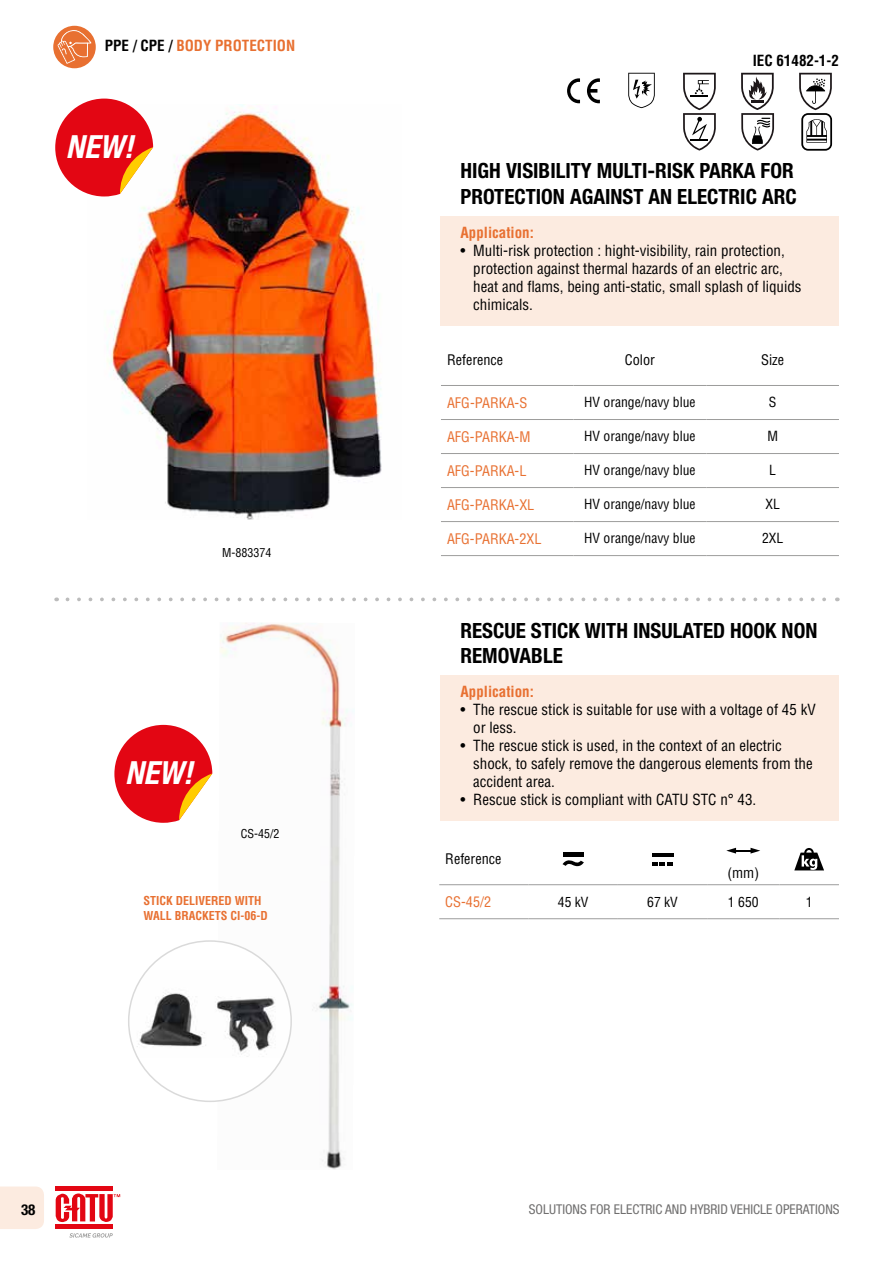
<style>
.page{position:relative;width:893px;height:1263px;background:#fff}
.page>*{position:absolute;margin:0;border:0;box-sizing:border-box;transform-origin:0 0}
.t1{font:italic 700 condensed 31.95px "Helvetica Neue LT Std";color:#fff}
.t2{font:700 condensed 21px/25.5px "Helvetica Neue LT Std";color:#000}
.t3{font:condensed 15px/18px "Helvetica LT Std";color:#000}
.t4{font:700 condensed 15px "Helvetica LT Std";color:#e87031}
.t5{font:700 condensed 15px "Helvetica LT Std";color:#000}
.t6{font:700 condensed 15px "Helvetica Neue LT Std";color:#000}
.t7{font:condensed 14.25px "Helvetica LT Std";color:#e87031}
.t8{font:condensed 14.25px "Helvetica LT Std";color:#000}
.t9{font:condensed 13.65px "Helvetica LT Std";color:#000}
.t10{font:condensed 13.5px "Helvetica Neue LT Std";color:#706f6f}
.t11{font:700 condensed 12px/15px "Helvetica LT Std";color:#e87031}
.t12{font:condensed 12px "Helvetica LT Std";color:#000}
.s1{color:#000}
</style>
<div class="page">
<div style="left:0;top:1186px;width:44px;height:43px;background:#fcebe0"></div>
<div style="left:55px;top:1186px;width:58px;height:5px;background:#e30613"></div>
<div style="left:55px;top:1224px;width:58px;height:5px;background:#e30613"></div>
<svg style="left:56px;top:1193px;width:64px;height:29px"></svg>
<svg style="left:69px;top:1233px;width:44px;height:4px"></svg>
<div style="left:440px;top:216px;width:399px;height:109px;background:#fcebe0"></div>
<div style="left:440px;top:675px;width:399px;height:146px;background:#fcebe0"></div>
<hr style="left:439px;top:918px;width:90px;height:1px;background:#9d9d9c">
<hr style="left:529px;top:918px;width:89px;height:1px;background:#9d9d9c">
<hr style="left:618px;top:918px;width:89px;height:1px;background:#9d9d9c">
<hr style="left:707px;top:918px;width:72px;height:1px;background:#9d9d9c">
<hr style="left:779px;top:918px;width:60px;height:1px;background:#9d9d9c">
<svg style="left:439px;top:847px;width:400px;height:38px"></svg>
<img style="left:219px;top:623px;width:135px;height:546px">
<div style="left:129px;top:941px;width:162px;height:160px;background:#fff;border-radius:50%"></div>
<img style="left:129px;top:970px;width:162px;height:87px">
<div style="left:53px;top:26px;width:43px;height:42px;background:#e87031;border-radius:50%"></div>
<svg style="left:57px;top:29px;width:34px;height:35px"></svg>
<hr style="left:441px;top:385px;width:133px;height:1px;background:#9d9d9c">
<hr style="left:574px;top:385px;width:132px;height:1px;background:#9d9d9c">
<hr style="left:706px;top:385px;width:133px;height:1px;background:#9d9d9c">
<hr style="left:441px;top:419px;width:133px;height:1px;background:#9d9d9c">
<hr style="left:574px;top:419px;width:132px;height:1px;background:#9d9d9c">
<hr style="left:441px;top:453px;width:133px;height:1px;background:#9d9d9c">
<hr style="left:574px;top:453px;width:132px;height:1px;background:#9d9d9c">
<hr style="left:441px;top:487px;width:133px;height:1px;background:#9d9d9c">
<hr style="left:574px;top:487px;width:132px;height:1px;background:#9d9d9c">
<hr style="left:441px;top:521px;width:133px;height:1px;background:#9d9d9c">
<hr style="left:574px;top:521px;width:132px;height:1px;background:#9d9d9c">
<hr style="left:441px;top:555px;width:133px;height:1px;background:#9d9d9c">
<hr style="left:574px;top:555px;width:132px;height:1px;background:#9d9d9c">
<hr style="left:706px;top:419px;width:133px;height:1px;background:#9d9d9c">
<hr style="left:706px;top:453px;width:133px;height:1px;background:#9d9d9c">
<hr style="left:706px;top:487px;width:133px;height:1px;background:#9d9d9c">
<hr style="left:706px;top:521px;width:133px;height:1px;background:#9d9d9c">
<hr style="left:706px;top:555px;width:133px;height:1px;background:#9d9d9c">
<img style="left:98px;top:105px;width:284px;height:415px">
<svg style="left:567px;top:78px;width:13px;height:25px"></svg>
<svg style="left:587px;top:78px;width:13px;height:25px"></svg>
<svg style="left:628px;top:73px;width:27px;height:35px"></svg>
<svg style="left:683px;top:73px;width:33px;height:77px"></svg>
<svg style="left:741px;top:73px;width:33px;height:77px"></svg>
<svg style="left:799px;top:73px;width:33px;height:77px"></svg>
<svg style="left:67px;top:597px;width:759px;height:4px"></svg>
<svg style="left:114px;top:725px;width:98px;height:98px"></svg>
<svg style="left:55px;top:99px;width:98px;height:97px"></svg>
<p class="t4" style="left:105px;top:37px;width:192px"><span class="s1">PPE / CPE /</span> BODY PROTECTION</p>
<h1 class="t1" style="left:66px;top:127px;width:69px">NEW!</h1>
<p class="t12" style="left:222px;top:545px;width:51px">M-883374</p>
<h1 class="t1" style="left:125px;top:754px;width:69px">NEW!</h1>
<p class="t12" style="left:241px;top:826px;width:40px">CS-45/2</p>
<p class="t11" style="left:143px;top:893px;width:126px">STICK DELIVERED WITH<br>WALL BRACKETS CI-06-D</p>
<p class="t5" style="left:753px;top:51px;width:88px">IEC 61482-1-2</p>
<h2 class="t2" style="left:460px;top:158px;width:338px">HIGH VISIBILITY MULTI-RISK PARKA FOR<br>PROTECTION AGAINST AN ELECTRIC ARC</h2>
<p class="t4" style="left:460px;top:223px;width:75px">Application:</p>
<p class="t3" style="left:473px;top:241px;width:330px;text-indent:-13px">• Multi-risk protection : hight-visibility, rain protection, protection against thermal hazards of an electric arc, heat and flams, being anti-static, small splash of liquids chimicals.</p>
<p class="t8" style="left:447px;top:351px;width:58px">Reference</p>
<p class="t8" style="left:625px;top:351px;width:32px">Color</p>
<p class="t8" style="left:761px;top:351px;width:24px">Size</p>
<p class="t7" style="left:447px;top:393px;width:82px">AFG-PARKA-S</p>
<p class="t9" style="left:584px;top:394px;width:113px">HV orange/navy blue</p>
<p class="t9" style="left:769px;top:394px;width:9px">S</p>
<p class="t7" style="left:447px;top:427px;width:85px">AFG-PARKA-M</p>
<p class="t9" style="left:584px;top:428px;width:113px">HV orange/navy blue</p>
<p class="t9" style="left:767px;top:428px;width:12px">M</p>
<p class="t7" style="left:447px;top:461px;width:81px">AFG-PARKA-L</p>
<p class="t9" style="left:584px;top:462px;width:113px">HV orange/navy blue</p>
<p class="t9" style="left:769px;top:462px;width:8px">L</p>
<p class="t7" style="left:447px;top:496px;width:89px">AFG-PARKA-XL</p>
<p class="t9" style="left:584px;top:496px;width:113px">HV orange/navy blue</p>
<p class="t9" style="left:765px;top:496px;width:16px">XL</p>
<p class="t7" style="left:447px;top:530px;width:96px">AFG-PARKA-2XL</p>
<p class="t9" style="left:584px;top:530px;width:113px">HV orange/navy blue</p>
<p class="t9" style="left:762px;top:530px;width:23px">2XL</p>
<h2 class="t2" style="left:460px;top:617px;width:358px">RESCUE STICK WITH INSULATED HOOK NON<br>REMOVABLE</h2>
<p class="t4" style="left:460px;top:682px;width:75px">Application:</p>
<p class="t3" style="left:473px;top:701px;width:344px;text-indent:-13px">• The rescue stick is suitable for use with a voltage of 45 kV or less.</p>
<p class="t3" style="left:473px;top:737px;width:341px;text-indent:-13px">• The rescue stick is used, in the context of an electric shock, to safely remove the dangerous elements from the accident area.</p>
<p class="t3" style="left:460px;top:791px;width:297px">• Rescue stick is compliant with CATU STC n° 43.</p>
<p class="t8" style="left:445px;top:850px;width:58px">Reference</p>
<p class="t8" style="left:727px;top:864px;width:33px">(mm)</p>
<p class="t7" style="left:445px;top:893px;width:47px">CS-45/2</p>
<p class="t9" style="left:558px;top:893px;width:32px">45 kV</p>
<p class="t9" style="left:647px;top:893px;width:32px">67 kV</p>
<p class="t9" style="left:728px;top:893px;width:32px">1 650</p>
<p class="t9" style="left:806px;top:893px;width:8px">1</p>
<p class="t6" style="left:21px;top:1201px;width:16px">38</p>
<p class="t10" style="left:529px;top:1201px;width:312px">SOLUTIONS FOR ELECTRIC AND HYBRID VEHICLE OPERATIONS</p>
</div>
